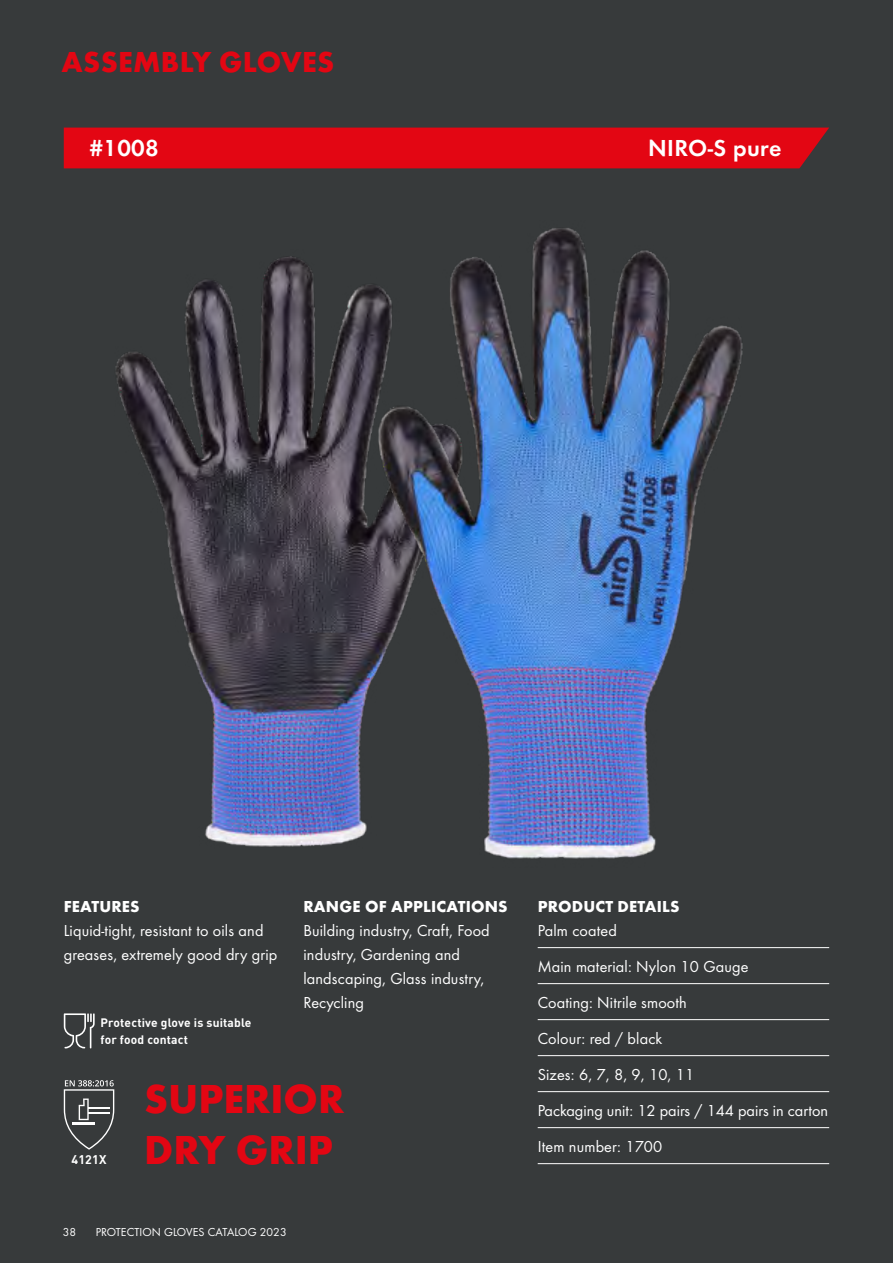
<style>
.page{position:relative;width:893px;height:1263px;background:#373a3b}
.page>*{position:absolute;margin:0;border:0;box-sizing:border-box;transform-origin:0 0}
.t1{font:700 42px/51px "Futura";color:#e30613}
.t2{font:700 30px "Futura";letter-spacing:.01em;color:#e30613}
.t3{font:24px "Futura Dem";letter-spacing:.015em;color:#fff}
.t4{font:16.5px/36px "Futura Boo";letter-spacing:.01em;color:#fff}
.t5{font:700 16.5px "Futura";letter-spacing:.01em;color:#fff}
.t6{font:700 12.3px "DIN";letter-spacing:.015em;color:#fff}
.t7{font:700 12px/16.5px "DIN";letter-spacing:.015em;color:#fff}
.t8{font:12px "Futura Boo";letter-spacing:.01em;color:#fff}
</style>
<div class="page">
<img style="left:115px;top:256px;width:245px;height:591px">
<img style="left:360px;top:228px;width:383px;height:631px">
<svg style="left:64px;top:1080px;width:50px;height:70px"></svg>
<div style="left:64px;top:128px;width:765px;height:40px;background:#e30613"></div>
<hr style="left:538px;top:947px;width:291px;height:1px;background:#fff">
<hr style="left:538px;top:983px;width:291px;height:1px;background:#fff">
<hr style="left:538px;top:1019px;width:291px;height:1px;background:#fff">
<hr style="left:538px;top:1055px;width:291px;height:1px;background:#fff">
<hr style="left:538px;top:1091px;width:291px;height:1px;background:#fff">
<hr style="left:538px;top:1127px;width:291px;height:1px;background:#fff">
<hr style="left:538px;top:1163px;width:291px;height:1px;background:#fff">
<svg style="left:64px;top:1013px;width:31px;height:35px"></svg>
<h2 class="t2" style="left:62px;top:43px;width:274px">ASSEMBLY GLOVES</h2>
<h3 class="t3" style="left:90px;top:134px;width:70px">#1008</h3>
<h3 class="t3" style="left:648px;top:134px;width:135px">NIRO-S pure</h3>
<p class="t5" style="left:64px;top:896px;width:77px">FEATURES</p>
<p class="t4" style="left:64px;top:918px;width:215px;line-height:24px">Liquid-tight, resistant to oils and greases, extremely good dry grip</p>
<p class="t7" style="left:101px;top:1014px;width:152px">Protective glove is suitable for food contact</p>
<p class="t5" style="left:303px;top:896px;width:206px">RANGE OF APPLICATIONS</p>
<p class="t4" style="left:303px;top:918px;width:188px;line-height:24px">Building industry, Craft, Food industry, Gardening and landscaping, Glass industry,<br>Recycling</p>
<p class="t6" style="left:72px;top:1151px;width:36px">4121X</p>
<h1 class="t1" style="left:144px;top:1072px;width:202px">SUPERIOR<br>DRY GRIP</h1>
<p class="t8" style="left:63px;top:1225px;width:15px">38</p>
<p class="t8" style="left:96px;top:1225px;width:193px">PROTECTION GLOVES CATALOG 2023</p>
<p class="t5" style="left:538px;top:896px;width:143px">PRODUCT DETAILS</p>
<p class="t4" style="left:538px;top:912px;width:292px">Palm coated<br>Main material: Nylon 10 Gauge<br>Coating: Nitrile smooth<br>Colour: red / black<br>Sizes: 6, 7, 8, 9, 10, 11<br>Packaging unit: 12 pairs / 144 pairs in carton<br>Item number: 1700</p>
</div>
